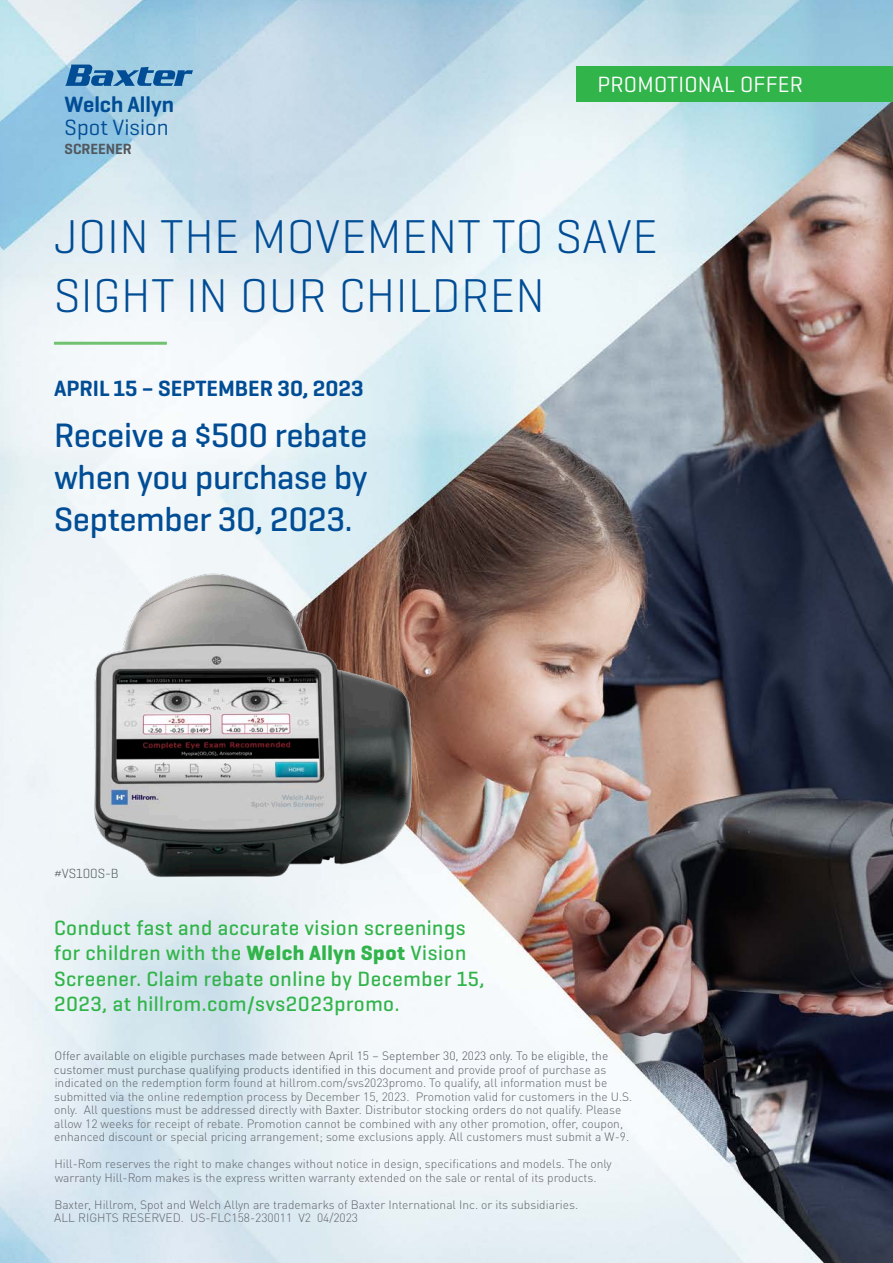
<style>
.page{position:relative;width:893px;height:1263px;background:#fff}
.page>*{position:absolute;margin:0;border:0;box-sizing:border-box;transform-origin:0 0}
.t1{font:300 48.3px/58.2px "Geogrotesque";letter-spacing:.01em;color:#014d95}
.t2{font:500 34.5px/42px "Geogrotesque";letter-spacing:-.01em;color:#014d95;text-align:justify}
.t3{font:600 22.5px "Geogrotesque";color:#014d95}
.t4{font:22.5px "Geogrotesque";letter-spacing:.01em;color:#fff}
.t5{font:22.5px "Geogrotesque";color:#014d95}
.t6{font:500 21px/25.5px "Geogrotesque";letter-spacing:.025em;color:#31b44a}
.t7{font:600 15px "Geogrotesque";color:#52585e}
.t8{font:300 13.5px "Geogrotesque";color:#52585e}
.LEGAL-NO_RULE{font:300 12px/13.5px "DIN Pro";color:#5f6369}
.s1{font-weight:700}
.s2{color:#52585e}
</style>
<div class="page">
<img style="left:0;top:0;width:893px;height:1263px">
<img style="left:76px;top:557px;width:362px;height:335px">
<div style="left:576px;top:66px;width:317px;height:36px;background:#31b44a"></div>
<svg style="left:65px;top:65px;width:128px;height:21px"></svg>
<hr style="left:54px;top:342px;width:113px;height:3px;background:#70c270">
<p class="t3" style="left:65px;top:90px;width:111px">Welch Allyn</p>
<p class="t5" style="left:65px;top:113px;width:106px">Spot Vision</p>
<p class="t7" style="left:65px;top:140px;width:69px">SCREENER</p>
<p class="t4" style="left:597px;top:70px;width:207px">PROMOTIONAL OFFER</p>
<p class="t1" style="left:54px;top:206px;width:605px">JOIN THE MOVEMENT TO SAVE<br>SIGHT IN OUR CHILDREN</p>
<p class="t3" style="left:54px;top:375px;width:311px">APRIL 15 – SEPTEMBER 30, 2023</p>
<p class="t2" style="left:54px;top:414px;width:315px">Receive a $500 rebate when you purchase by September 30, 2023.</p>
<p class="t8" style="left:54px;top:865px;width:66px">#VS100S-B</p>
<p class="t6" style="left:54px;top:914px;width:432px">Conduct fast and accurate vision screenings for children with the <span class="s1">Welch Allyn Spot</span> Vision Screener. Claim rebate online by December 15, 2023, at hillrom.com/svs2023promo.</p>
<p class="LEGAL-NO_RULE" style="left:54px;top:1048px;width:580px"><span class="s2">Offer available on eligible purchases made between April 15 – September 30, 2023 only. To be eligible, the customer must purchase qualifying products identified in this</span> document and provide proof of purchase as indicated on the redemption form found at hillrom.com/svs2023promo. To qualify, all information must be submitted via the online redemption process by December 15, 2023. Promotion valid for customers in the U.S. only. All questions must be addressed directly with Baxter. Distributor stocking orders do not qualify. Please allow 12 weeks for receipt of rebate. Promotion cannot be combined with any other promotion, offer, coupon, enhanced discount or special pricing arrangement; some exclusions apply. All customers must submit a W-9.</p>
<p class="LEGAL-NO_RULE" style="left:54px;top:1156px;width:559px">Hill-Rom reserves the right to make changes without notice in design, specifications and models. The only warranty Hill-Rom makes is the express written warranty extended on the sale or rental of its products.</p>
<p class="LEGAL-NO_RULE" style="left:54px;top:1197px;width:525px">Baxter, Hillrom, Spot and Welch Allyn are trademarks of Baxter International Inc. or its subsidiaries.</p>
<p class="LEGAL-NO_RULE" style="left:54px;top:1210px;width:305px">ALL RIGHTS RESERVED. US-FLC158-230011 V2 04/2023</p>
</div>
